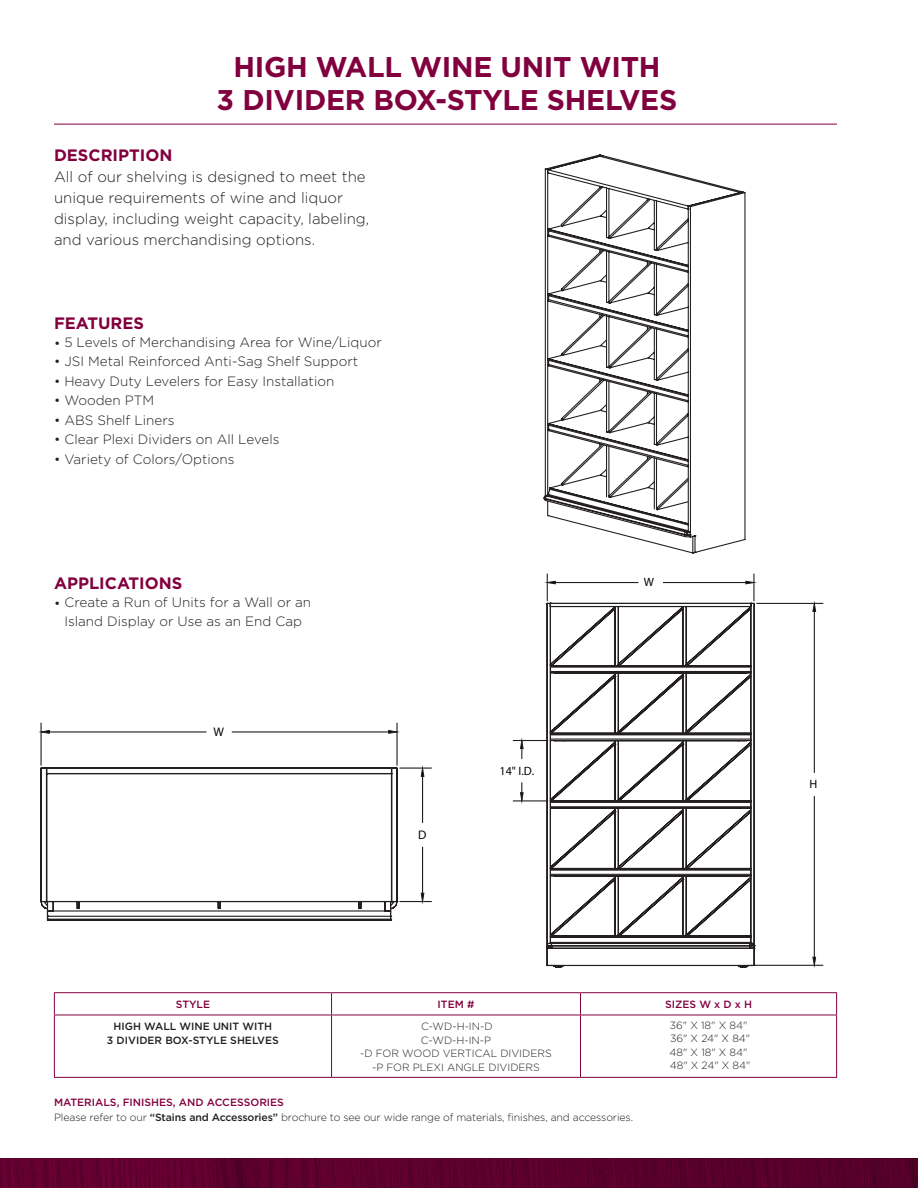
<style>
.page{position:relative;width:918px;height:1188px;background:#fff}
.page>*{position:absolute;margin:0;border:0;box-sizing:border-box;transform-origin:0 0}
.t1{font:700 28.5px/33px "Gotham";letter-spacing:-.01em;color:#81013e;text-align:center}
.t2{font:700 16.5px "Gotham";color:#81013e}
.t3{font:300 15px/21px "Gotham";color:#231f20}
.t4{font:300 13.5px/19.5px "Gotham";color:#231f20;text-align:center}
.t5{font:12.45px "Gotham";color:#040503}
.t6{font:12.15px "Gotham";color:#040503}
.t7{font:300 10.5px/13.5px "Gotham";letter-spacing:-.01em;color:#231f20}
.t8{font:500 10.5px/13.5px "Gotham";color:#231f20;text-align:center}
.t9{font:500 10.5px "Gotham";color:#81013e}
.s1{font-weight:500;color:#81013e}
.s2{font-weight:500}
</style>
<div class="page">
<img style="left:0;top:1158px;width:918px;height:30px">
<hr style="left:54px;top:124px;width:783px;height:1px;background:#81013e">
<svg style="left:54px;top:993px;width:1px;height:22px"></svg>
<hr style="left:54px;top:992px;width:278px;height:1px;background:#81013e">
<svg style="left:331px;top:993px;width:1px;height:22px"></svg>
<hr style="left:332px;top:992px;width:248px;height:1px;background:#81013e">
<hr style="left:580px;top:992px;width:257px;height:1px;background:#81013e">
<svg style="left:580px;top:993px;width:1px;height:22px"></svg>
<svg style="left:836px;top:993px;width:1px;height:22px"></svg>
<hr style="left:54px;top:1015px;width:1px;height:62px;background:#81013e">
<hr style="left:54px;top:1015px;width:278px;height:1px;background:#81013e">
<hr style="left:54px;top:1077px;width:278px;height:1px;background:#81013e">
<hr style="left:331px;top:1015px;width:1px;height:62px;background:#81013e">
<hr style="left:332px;top:1015px;width:248px;height:1px;background:#81013e">
<hr style="left:580px;top:1015px;width:257px;height:1px;background:#81013e">
<hr style="left:580px;top:1015px;width:1px;height:62px;background:#81013e">
<hr style="left:836px;top:1015px;width:1px;height:62px;background:#81013e">
<hr style="left:332px;top:1077px;width:248px;height:1px;background:#81013e">
<hr style="left:580px;top:1077px;width:257px;height:1px;background:#81013e">
<svg style="left:544px;top:154px;width:202px;height:400px"></svg>
<svg style="left:544px;top:443px;width:148px;height:96px"></svg>
<svg style="left:546px;top:606px;width:210px;height:362px"></svg>
<hr style="left:755px;top:965px;width:68px;height:1px;background:#231f20">
<hr style="left:757px;top:603px;width:66px;height:1px;background:#231f20">
<hr style="left:814px;top:796px;width:1px;height:161px;background:#231f20">
<hr style="left:814px;top:611px;width:1px;height:162px;background:#231f20">
<svg style="left:812px;top:956px;width:4px;height:10px"></svg>
<svg style="left:812px;top:604px;width:4px;height:8px"></svg>
<hr style="left:663px;top:582px;width:83px;height:1px;background:#231f20">
<hr style="left:555px;top:582px;width:83px;height:1px;background:#231f20">
<svg style="left:745px;top:574px;width:10px;height:27px"></svg>
<svg style="left:547px;top:574px;width:9px;height:27px"></svg>
<hr style="left:513px;top:800px;width:35px;height:1px;background:#231f20">
<hr style="left:513px;top:740px;width:35px;height:1px;background:#231f20">
<svg style="left:520px;top:783px;width:4px;height:19px"></svg>
<svg style="left:520px;top:741px;width:4px;height:18px"></svg>
<svg style="left:40px;top:767px;width:358px;height:154px"></svg>
<hr style="left:396px;top:723px;width:2px;height:42px;background:#231f20">
<hr style="left:40px;top:723px;width:2px;height:42px;background:#231f20">
<hr style="left:232px;top:731px;width:157px;height:2px;background:#231f20">
<hr style="left:49px;top:731px;width:157px;height:2px;background:#231f20">
<svg style="left:388px;top:730px;width:10px;height:4px"></svg>
<svg style="left:40px;top:730px;width:10px;height:4px"></svg>
<hr style="left:400px;top:768px;width:31px;height:1px;background:#231f20">
<hr style="left:400px;top:901px;width:31px;height:1px;background:#231f20">
<hr style="left:422px;top:776px;width:1px;height:47px;background:#231f20">
<hr style="left:422px;top:847px;width:1px;height:46px;background:#231f20">
<svg style="left:420px;top:767px;width:5px;height:10px"></svg>
<svg style="left:420px;top:892px;width:5px;height:9px"></svg>
<p class="t1" style="left:217px;top:50px;width:462px">HIGH WALL WINE UNIT WITH<br>3 DIVIDER BOX-STYLE SHELVES</p>
<p class="t2" style="left:54px;top:144px;width:120px">DESCRIPTION</p>
<p class="t3" style="left:54px;top:166px;width:317px">All of our shelving is designed to meet the unique requirements of wine and liquor display, including weight capacity, labeling, and various merchandising options.</p>
<p class="t2" style="left:54px;top:312px;width:92px">FEATURES</p>
<p class="t4" style="left:54px;top:332px;width:329px">• 5 Levels of Merchandising Area for Wine/Liquor</p>
<p class="t4" style="left:54px;top:351px;width:306px">• JSI Metal Reinforced Anti-Sag Shelf Support</p>
<p class="t4" style="left:54px;top:371px;width:282px">• Heavy Duty Levelers for Easy Installation</p>
<p class="t4" style="left:54px;top:390px;width:102px">• Wooden PTM</p>
<p class="t4" style="left:54px;top:410px;width:122px">• ABS Shelf Liners</p>
<p class="t4" style="left:54px;top:429px;width:227px">• Clear Plexi Dividers on All Levels</p>
<p class="t4" style="left:54px;top:449px;width:182px">• Variety of Colors/Options</p>
<p class="t2" style="left:54px;top:572px;width:130px">APPLICATIONS</p>
<p class="t4" style="left:54px;top:592px;width:259px">• Create a Run of Units for a Wall or an<br>Island Display or Use as an End Cap</p>
<p class="t5" style="left:214px;top:724px;width:12px">W</p>
<p class="t5" style="left:418px;top:827px;width:10px">D</p>
<p class="t6" style="left:500px;top:763px;width:36px">14" I.D.</p>
<p class="t6" style="left:644px;top:575px;width:12px">W</p>
<p class="t6" style="left:810px;top:777px;width:9px">H</p>
<p class="t9" style="left:176px;top:997px;width:36px">STYLE</p>
<p class="t9" style="left:438px;top:997px;width:38px">ITEM #</p>
<p class="t9" style="left:665px;top:997px;width:89px">SIZES W x D x H</p>
<p class="t8" style="left:107px;top:1020px;width:173px">HIGH WALL WINE UNIT WITH<br>3 DIVIDER BOX-STYLE SHELVES</p>
<p class="t7" style="left:360px;top:1019px;width:193px;text-align:center">C-WD-H-IN-D<br>C-WD-H-IN-P<br>-D FOR WOOD VERTICAL DIVIDERS -P FOR PLEXI ANGLE DIVIDERS</p>
<p class="t7" style="left:670px;top:1018px;width:82px">36" X 18" X 84"<br>36" X 24" X 84"<br>48" X 18" X 84"<br>48" X 24" X 84"</p>
<p class="t7" style="left:54px;top:1094px;width:581px;line-height:15px"><span class="s1">MATERIALS, FINISHES, AND ACCESSORIES<br></span>Please refer to our <span class="s2">“Stains and Accessories”</span> brochure to see our wide range of materials, finishes, and accessories.</p>
</div>
